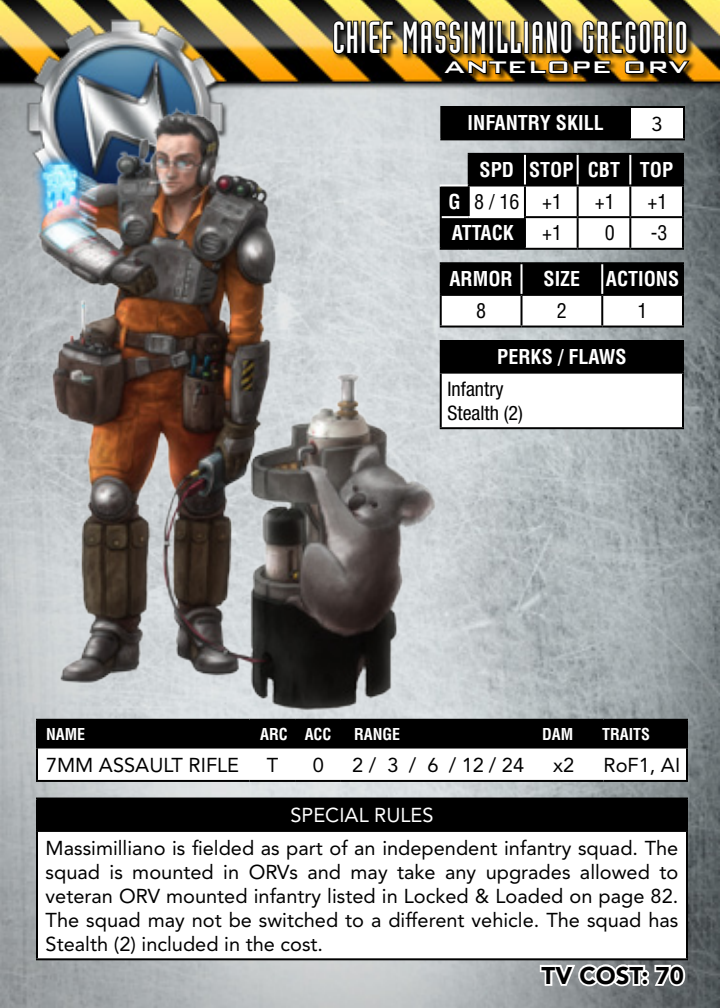
<style>
.page{position:relative;width:720px;height:1008px;background:#fff}
.page>*{position:absolute;margin:0;border:0;box-sizing:border-box;transform-origin:0 0}
.t1{font:44px "Industria LT Std Solid";letter-spacing:.03em;color:#fff}
.t2{font:900 24px "Avenir LT Std";color:#000}
.t3{font:500 22.4px "Bank Gothic";letter-spacing:-.01em;color:#fff;scale:1.25 1}
.t4{font:20px/24px "Avenir LT Std";color:#000;text-align:justify}
.t5{font:700 condensed 20px/31.6px "Helvetica LT Std";color:#fff}
.t6{font:condensed 20px/24px "Helvetica Neue LT Std";color:#000}
.t7{font:20px "Avenir LT Std";color:#fff}
.t8{font:condensed 20px "Helvetica LT Std";color:#000}
.t9{font:700 condensed 16px "Helvetica LT Std";color:#fff}
.s1{font-weight:400;color:#000}
</style>
<div class="page">
<img style="left:0;top:0;width:720px;height:1008px">
<div style="left:441px;top:107px;width:189px;height:32px;background:#000"></div>
<div style="left:630px;top:107px;width:54px;height:32px;background:#fff"></div>
<hr style="left:440px;top:106px;width:190px;height:2px;background:#000">
<hr style="left:440px;top:108px;width:2px;height:30px;background:#000">
<hr style="left:440px;top:138px;width:190px;height:2px;background:#000">
<hr style="left:630px;top:106px;width:55px;height:2px;background:#000">
<hr style="left:629px;top:108px;width:2px;height:30px;background:#000">
<hr style="left:683px;top:108px;width:2px;height:30px;background:#000">
<hr style="left:630px;top:138px;width:55px;height:2px;background:#000">
<div style="left:37px;top:799px;width:650px;height:32px;background:#000"></div>
<div style="left:37px;top:831px;width:650px;height:128px;background:#fff"></div>
<hr style="left:36px;top:798px;width:652px;height:2px;background:#000">
<hr style="left:36px;top:800px;width:2px;height:30px;background:#000">
<hr style="left:36px;top:830px;width:652px;height:2px;background:#000">
<hr style="left:36px;top:832px;width:2px;height:126px;background:#000">
<hr style="left:36px;top:958px;width:652px;height:2px;background:#000">
<hr style="left:686px;top:800px;width:2px;height:30px;background:#000">
<hr style="left:686px;top:832px;width:2px;height:126px;background:#000">
<div style="left:37px;top:720px;width:650px;height:29px;background:#000"></div>
<svg style="left:38px;top:749px;width:648px;height:31px"></svg>
<hr style="left:36px;top:719px;width:213px;height:2px;background:#000">
<hr style="left:36px;top:721px;width:2px;height:28px;background:#000">
<hr style="left:249px;top:719px;width:47px;height:2px;background:#000">
<hr style="left:296px;top:719px;width:45px;height:2px;background:#000">
<hr style="left:341px;top:719px;width:212px;height:2px;background:#000">
<hr style="left:553px;top:719px;width:50px;height:2px;background:#000">
<hr style="left:603px;top:719px;width:85px;height:2px;background:#000">
<hr style="left:36px;top:749px;width:2px;height:31px;background:#000">
<hr style="left:36px;top:780px;width:213px;height:2px;background:#000">
<hr style="left:249px;top:780px;width:47px;height:2px;background:#000">
<hr style="left:296px;top:780px;width:45px;height:2px;background:#000">
<hr style="left:341px;top:780px;width:212px;height:2px;background:#000">
<hr style="left:553px;top:780px;width:50px;height:2px;background:#000">
<hr style="left:603px;top:780px;width:85px;height:2px;background:#000">
<hr style="left:686px;top:749px;width:2px;height:31px;background:#000">
<hr style="left:686px;top:721px;width:2px;height:28px;background:#000">
<svg style="left:538px;top:962px;width:149px;height:38px"></svg>
<div style="left:333px;top:20px;width:363px;height:61px;background:#000;opacity:.75"></div>
<svg style="left:332px;top:19px;width:27px;height:36px"></svg>
<div style="left:361px;top:21px;width:5px;height:33px;border:2px solid #000"></div>
<svg style="left:368px;top:20px;width:27px;height:35px"></svg>
<svg style="left:402px;top:3px;width:290px;height:73px;background:#4f411c"></svg>
<img style="left:11px;top:0;width:244px;height:246px">
<img style="left:21px;top:106px;width:417px;height:606px">
<svg style="left:441px;top:154px;width:241px;height:94px"></svg>
<hr style="left:468px;top:153px;width:57px;height:2px;background:#000">
<hr style="left:525px;top:153px;width:53px;height:2px;background:#000">
<hr style="left:578px;top:153px;width:52px;height:2px;background:#000">
<hr style="left:630px;top:153px;width:54px;height:2px;background:#000">
<hr style="left:682px;top:155px;width:2px;height:30px;background:#000">
<hr style="left:468px;top:185px;width:57px;height:2px;background:#000">
<hr style="left:525px;top:185px;width:53px;height:2px;background:#000">
<hr style="left:524px;top:187px;width:2px;height:29px;background:#000">
<hr style="left:578px;top:185px;width:52px;height:2px;background:#000">
<hr style="left:577px;top:187px;width:2px;height:29px;background:#000">
<hr style="left:630px;top:185px;width:54px;height:2px;background:#000">
<hr style="left:629px;top:187px;width:2px;height:29px;background:#000">
<hr style="left:682px;top:187px;width:2px;height:29px;background:#000">
<hr style="left:524px;top:216px;width:54px;height:2px;background:#000">
<hr style="left:578px;top:216px;width:52px;height:2px;background:#000">
<hr style="left:577px;top:218px;width:2px;height:30px;background:#000">
<hr style="left:630px;top:216px;width:54px;height:2px;background:#000">
<hr style="left:629px;top:218px;width:2px;height:30px;background:#000">
<hr style="left:682px;top:218px;width:2px;height:30px;background:#000">
<hr style="left:525px;top:248px;width:53px;height:2px;background:#000">
<hr style="left:578px;top:248px;width:52px;height:2px;background:#000">
<hr style="left:630px;top:248px;width:54px;height:2px;background:#000">
<hr style="left:524px;top:155px;width:2px;height:30px;background:#fff">
<hr style="left:577px;top:155px;width:2px;height:30px;background:#fff">
<hr style="left:629px;top:155px;width:2px;height:30px;background:#fff">
<hr style="left:440px;top:187px;width:2px;height:30px;background:#000">
<hr style="left:468px;top:187px;width:2px;height:29px;background:#000">
<hr style="left:440px;top:217px;width:2px;height:31px;background:#000">
<hr style="left:524px;top:218px;width:2px;height:30px;background:#000">
<hr style="left:440px;top:248px;width:29px;height:2px;background:#000">
<hr style="left:469px;top:248px;width:56px;height:2px;background:#000">
<hr style="left:468px;top:155px;width:2px;height:30px;background:#000">
<hr style="left:440px;top:185px;width:28px;height:2px;background:#fff">
<hr style="left:442px;top:216px;width:27px;height:2px;background:#fff">
<hr style="left:469px;top:216px;width:55px;height:2px;background:#fff">
<svg style="left:442px;top:264px;width:240px;height:62px"></svg>
<hr style="left:440px;top:262px;width:82px;height:2px;background:#000">
<hr style="left:440px;top:264px;width:2px;height:30px;background:#000">
<hr style="left:522px;top:262px;width:80px;height:2px;background:#000">
<hr style="left:602px;top:262px;width:82px;height:2px;background:#000">
<hr style="left:682px;top:264px;width:2px;height:30px;background:#000">
<hr style="left:440px;top:294px;width:82px;height:2px;background:#000">
<hr style="left:440px;top:296px;width:2px;height:30px;background:#000">
<hr style="left:522px;top:294px;width:80px;height:2px;background:#000">
<hr style="left:521px;top:296px;width:2px;height:30px;background:#000">
<hr style="left:602px;top:294px;width:82px;height:2px;background:#000">
<hr style="left:601px;top:296px;width:2px;height:30px;background:#000">
<hr style="left:682px;top:296px;width:2px;height:30px;background:#000">
<hr style="left:440px;top:326px;width:82px;height:2px;background:#000">
<hr style="left:522px;top:326px;width:80px;height:2px;background:#000">
<hr style="left:602px;top:326px;width:82px;height:2px;background:#000">
<hr style="left:521px;top:264px;width:2px;height:30px;background:#fff">
<hr style="left:601px;top:264px;width:2px;height:30px;background:#fff">
<div style="left:441px;top:341px;width:242px;height:32px;background:#000"></div>
<div style="left:441px;top:373px;width:242px;height:55px;background:#fff"></div>
<hr style="left:440px;top:340px;width:244px;height:2px;background:#000">
<hr style="left:440px;top:342px;width:2px;height:30px;background:#000">
<hr style="left:440px;top:372px;width:244px;height:2px;background:#000">
<hr style="left:440px;top:374px;width:2px;height:53px;background:#000">
<hr style="left:440px;top:427px;width:244px;height:2px;background:#000">
<hr style="left:682px;top:342px;width:2px;height:30px;background:#000">
<hr style="left:682px;top:374px;width:2px;height:53px;background:#000">
<h1 class="t1" style="left:332px;top:14px;width:357px">CHIEF MASSIMILLIANO GREGORIO</h1>
<p class="t3" style="left:444px;top:50px;width:197px">Antelope O rv</p>
<p class="t5" style="left:468px;top:107px;width:138px">INFANTRY SKILL</p>
<p class="t4" style="left:651px;top:112px;width:13px">3</p>
<p class="t5" style="left:449px;top:154px;width:226px;text-indent:31px">SPD STOP CBT TOP<br>G <span class="s1">8 / 16 +1</span></p>
<p class="t8" style="left:595px;top:189px;width:21px">+1</p>
<p class="t8" style="left:648px;top:189px;width:21px">+1</p>
<p class="t5" style="left:452px;top:217px;width:64px">ATTACK</p>
<p class="t8" style="left:542px;top:220px;width:21px">+1</p>
<p class="t8" style="left:605px;top:220px;width:11px">0</p>
<p class="t8" style="left:651px;top:220px;width:18px">-3</p>
<p class="t5" style="left:449px;top:263px;width:65px">ARMOR</p>
<p class="t5" style="left:544px;top:263px;width:38px">SIZE</p>
<p class="t5" style="left:606px;top:263px;width:75px">ACTIONS</p>
<p class="t8" style="left:476px;top:298px;width:11px">8</p>
<p class="t8" style="left:557px;top:298px;width:11px">2</p>
<p class="t8" style="left:638px;top:298px;width:11px">1</p>
<p class="t5" style="left:497px;top:341px;width:131px">PERKS / FLAWS</p>
<p class="t6" style="left:448px;top:376px;width:77px">Infantry<br>Stealth (2)</p>
<p class="t9" style="left:46px;top:724px;width:41px">NAME</p>
<p class="t9" style="left:260px;top:724px;width:73px">ARC ACC</p>
<p class="t9" style="left:354px;top:724px;width:48px">RANGE</p>
<p class="t9" style="left:542px;top:724px;width:33px">DAM</p>
<p class="t9" style="left:602px;top:724px;width:50px">TRAITS</p>
<p class="t4" style="left:46px;top:754px;width:195px">7MM ASSAULT RIFLE</p>
<p class="t4" style="left:267px;top:754px;width:13px">T</p>
<p class="t4" style="left:313px;top:754px;width:13px">0</p>
<p class="t4" style="left:352px;top:754px;width:174px">2/ 3 / 6 / 12/ 24</p>
<p class="t4" style="left:553px;top:754px;width:23px">x2</p>
<p class="t4" style="left:604px;top:754px;width:78px">RoF1, AI</p>
<p class="t7" style="left:290px;top:804px;width:145px">SPECIAL RULES</p>
<p class="t4" style="left:46px;top:836px;width:634px">Massimilliano is fielded as part of an independent infantry squad. The squad is mounted in ORVs and may take any upgrades allowed to veteran ORV mounted infantry listed in Locked &amp; Loaded on page 82.<br>The squad may not be switched to a different vehicle. The squad has Stealth (2) included in the cost.</p>
<p class="t2" style="left:542px;top:961px;width:144px">TV Cost: 70</p>
</div>
